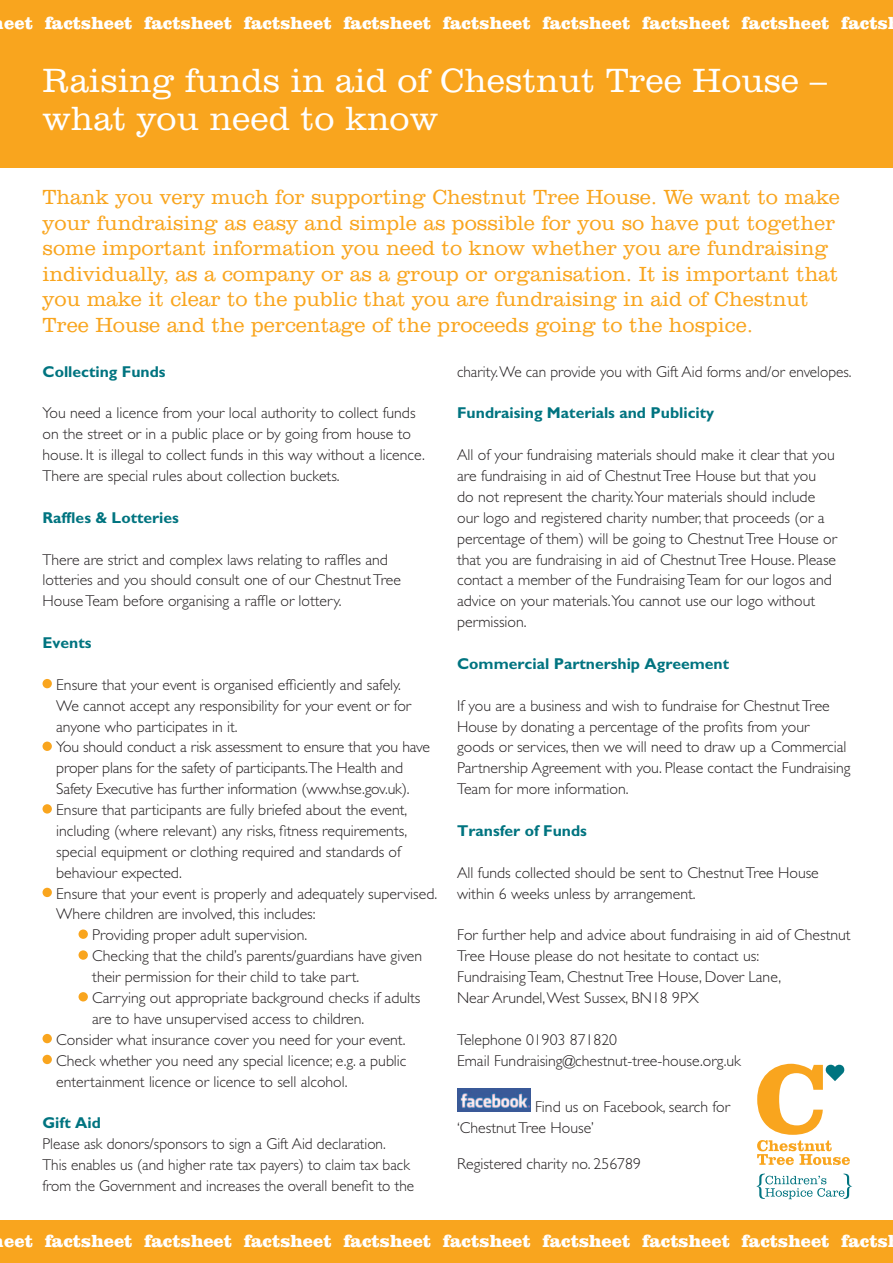
<style>
.page{position:relative;width:893px;height:1263px;background:#fff}
.page>*{position:absolute;margin:0;border:0;box-sizing:border-box;transform-origin:0 0}
.t1{font:300 34.5px/38.4px "Clarendon BT";color:#fff}
.t2{font:300 21px/25.5px "Clarendon BT";color:#f9a51e}
.t3{font:900 18px "Clarendon BT";color:#fff}
.t4{font:300 15.75px/20.9px "Gill Sans";color:#231f20}
.side_head{font:700 15.75px "Gill Sans";color:#007480}
</style>
<div class="page">
<div style="left:0;top:0;width:893px;height:168px;background:#f9a51e"></div>
<div style="left:0;top:1220px;width:893px;height:43px;background:#f9a51e"></div>
<img style="left:457px;top:1088px;width:74px;height:24px">
<div style="left:43px;top:679px;width:9px;height:9px;background:#f9a51e;border-radius:50%"></div>
<div style="left:43px;top:741px;width:9px;height:10px;background:#f9a51e;border-radius:50%"></div>
<div style="left:43px;top:804px;width:9px;height:9px;background:#f9a51e;border-radius:50%"></div>
<div style="left:43px;top:888px;width:9px;height:9px;background:#f9a51e;border-radius:50%"></div>
<div style="left:79px;top:929px;width:9px;height:10px;background:#f9a51e;border-radius:50%"></div>
<div style="left:79px;top:950px;width:9px;height:10px;background:#f9a51e;border-radius:50%"></div>
<div style="left:79px;top:992px;width:9px;height:9px;background:#f9a51e;border-radius:50%"></div>
<div style="left:43px;top:1034px;width:9px;height:9px;background:#f9a51e;border-radius:50%"></div>
<div style="left:43px;top:1055px;width:9px;height:9px;background:#f9a51e;border-radius:50%"></div>
<svg style="left:757px;top:1064px;width:93px;height:101px"></svg>
<svg style="left:756px;top:1173px;width:96px;height:26px"></svg>
<p class="t3" style="left:4px;top:11px;width:885px">eet factsheet factsheet factsheet factsheet factsheet factsheet factsheet factsheet facts</p>
<p class="t1" style="left:43px;top:60px;width:786px">Raising funds in aid of Chestnut Tree House – what you need to know</p>
<p class="t2" style="left:43px;top:184px;width:799px">Thank you very much for supporting Chestnut Tree House. We want to make your fundraising as easy and simple as possible for you so have put together some important information you need to know whether you are fundraising individually, as a company or as a group or organisation. It is important that you make it clear to the public that you are fundraising in aid of Chestnut Tree House and the percentage of the proceeds going to the hospice.</p>
<p class="side_head" style="left:43px;top:362px;width:125px">Collecting Funds</p>
<p class="t4" style="left:43px;top:403px;width:384px">You need a licence from your local authority to collect funds on the street or in a public place or by going from house to house. It is illegal to collect funds in this way without a licence.<br>There are special rules about collection buckets.</p>
<p class="side_head" style="left:43px;top:508px;width:138px">Raffles &amp; Lotteries</p>
<p class="t4" style="left:43px;top:549px;width:360px">There are strict and complex laws relating to raffles and lotteries and you should consult one of our Chestnut Tree<br>House Team before organising a raffle or lottery.</p>
<p class="side_head" style="left:43px;top:633px;width:51px">Events</p>
<p class="t4" style="left:56px;top:674px;width:356px">Ensure that your event is organised efficiently and safely.<br>We cannot accept any responsibility for your event or for anyone who participates in it.</p>
<p class="t4" style="left:56px;top:737px;width:375px">You should conduct a risk assessment to ensure that you have proper plans for the safety of participants.The Health and<br>Safety Executive has further information (www.hse.gov.uk).</p>
<p class="t4" style="left:56px;top:799px;width:353px">Ensure that participants are fully briefed about the event, including (where relevant) any risks, fitness requirements, special equipment or clothing required and standards of behaviour expected.</p>
<p class="t4" style="left:56px;top:883px;width:382px">Ensure that your event is properly and adequately supervised.<br>Where children are involved, this includes:</p>
<p class="t4" style="left:92px;top:925px;width:217px">Providing proper adult supervision.</p>
<p class="t4" style="left:92px;top:945px;width:331px">Checking that the child’s parents/guardians have given their permission for their child to take part.</p>
<p class="t4" style="left:92px;top:987px;width:330px">Carrying out appropriate background checks if adults are to have unsupervised access to children.</p>
<p class="t4" style="left:56px;top:1029px;width:351px">Consider what insurance cover you need for your event.</p>
<p class="t4" style="left:56px;top:1050px;width:351px">Check whether you need any special licence; e.g. a public entertainment licence or licence to sell alcohol.</p>
<p class="side_head" style="left:43px;top:1114px;width:60px">Gift Aid</p>
<p class="t4" style="left:43px;top:1133px;width:373px">Please ask donors/sponsors to sign a Gift Aid declaration.<br>This enables us (and higher rate tax payers) to claim tax back from the Government and increases the overall benefit to the</p>
<p class="t4" style="left:457px;top:361px;width:396px">charity. We can provide you with Gift Aid forms and/or envelopes.</p>
<p class="side_head" style="left:457px;top:404px;width:259px">Fundraising Materials and Publicity</p>
<p class="t4" style="left:457px;top:444px;width:381px">All of your fundraising materials should make it clear that you are fundraising in aid of Chestnut Tree House but that you<br>do not represent the charity.Your materials should include our logo and registered charity number, that proceeds (or a percentage of them) will be going to Chestnut Tree House or that you are fundraising in aid of Chestnut Tree House. Please contact a member of the Fundraising Team for our logos and advice on your materials.You cannot use our logo without permission.</p>
<p class="side_head" style="left:457px;top:654px;width:274px">Commercial Partnership Agreement</p>
<p class="t4" style="left:457px;top:695px;width:395px">If you are a business and wish to fundraise for Chestnut Tree House by donating a percentage of the profits from your goods or services, then we will need to draw up a Commercial Partnership Agreement with you. Please contact the Fundraising Team for more information.</p>
<p class="side_head" style="left:457px;top:821px;width:131px">Transfer of Funds</p>
<p class="t4" style="left:457px;top:862px;width:363px">All funds collected should be sent to Chestnut Tree House within 6 weeks unless by arrangement.</p>
<p class="t4" style="left:457px;top:925px;width:395px">For further help and advice about fundraising in aid of Chestnut<br>Tree House please do not hesitate to contact us:</p>
<p class="t4" style="left:457px;top:966px;width:326px">Fundraising Team, Chestnut Tree House, Dover Lane,<br>Near Arundel, West Sussex, BN18 9PX</p>
<p class="t4" style="left:457px;top:1029px;width:161px">Telephone 01903 871820</p>
<p class="t4" style="left:457px;top:1050px;width:285px">Email Fundraising@chestnut-tree-house.org.uk</p>
<p class="t4" style="left:457px;top:1096px;width:274px;text-indent:78px">Find us on Facebook, search for ‘Chestnut Tree House’</p>
<p class="t4" style="left:457px;top:1153px;width:185px">Registered charity no. 256789</p>
<p class="t3" style="left:4px;top:1229px;width:885px">eet factsheet factsheet factsheet factsheet factsheet factsheet factsheet factsheet facts</p>
</div>
